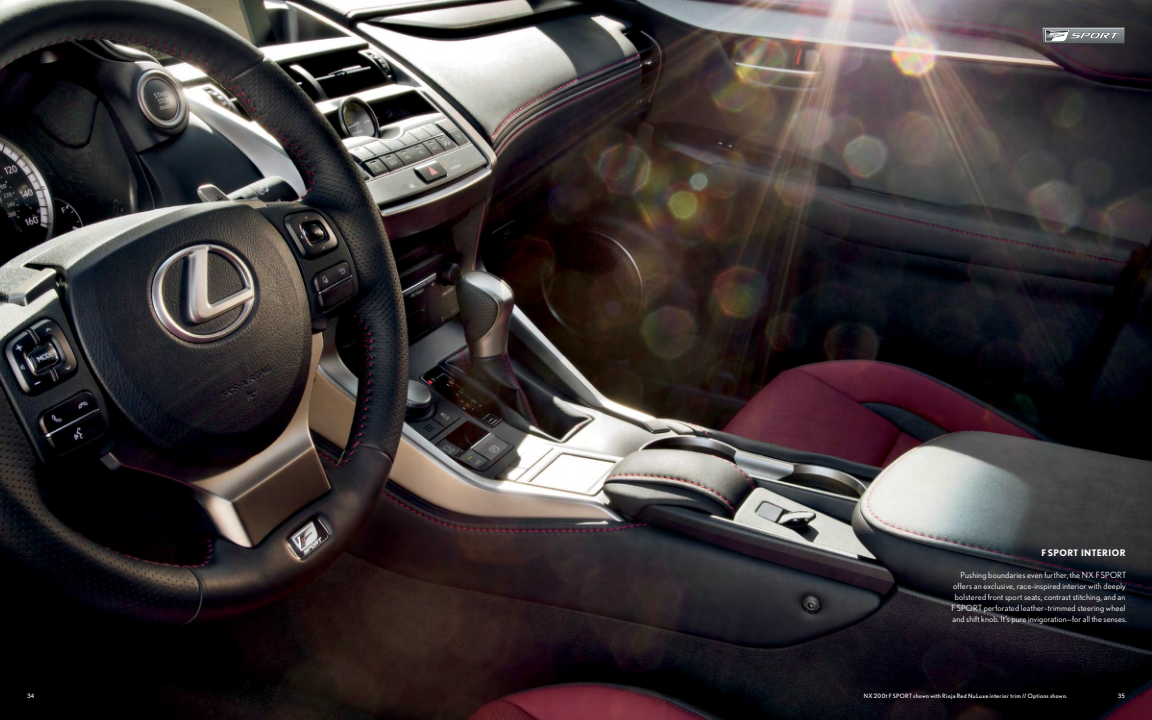
<style>
.page{position:relative;width:1152px;height:720px;background:#fff}
.page>*{position:absolute;margin:0;border:0;box-sizing:border-box;transform-origin:0 0}
.Body_copy{font:700 9px "Nobel";letter-spacing:.05em;color:#fff}
.Body_copy-2{font:8.5px/11px "Nobel";letter-spacing:.02em;color:#fff;text-align:right}
.t1{font:6px "Nobel";letter-spacing:.055em;color:#fff}
</style>
<div class="page">
<img style="left:0;top:0;width:1152px;height:720px">
<svg style="left:1042px;top:27px;width:83px;height:17px"></svg>
<p class="Body_copy" style="left:1041px;top:548px;width:86px">F SPORT INTERIOR</p>
<p class="Body_copy-2" style="left:952px;top:570px;width:177px">Pushing boundaries even further, the NX F SPORT offers an exclusive, race-inspired interior with deeply bolstered front sport seats, contrast stitching, and an F SPORT perforated leather–trimmed steering wheel and shift knob. It’s pure invigoration—for all the senses.</p>
<p class="t1" style="left:27px;top:692px;width:9px">34</p>
<p class="t1" style="left:864px;top:692px;width:205px">NX 200t F SPORT shown with Rioja Red NuLuxe interior trim // Options shown.</p>
<p class="t1" style="left:1118px;top:692px;width:9px">35</p>
</div>
